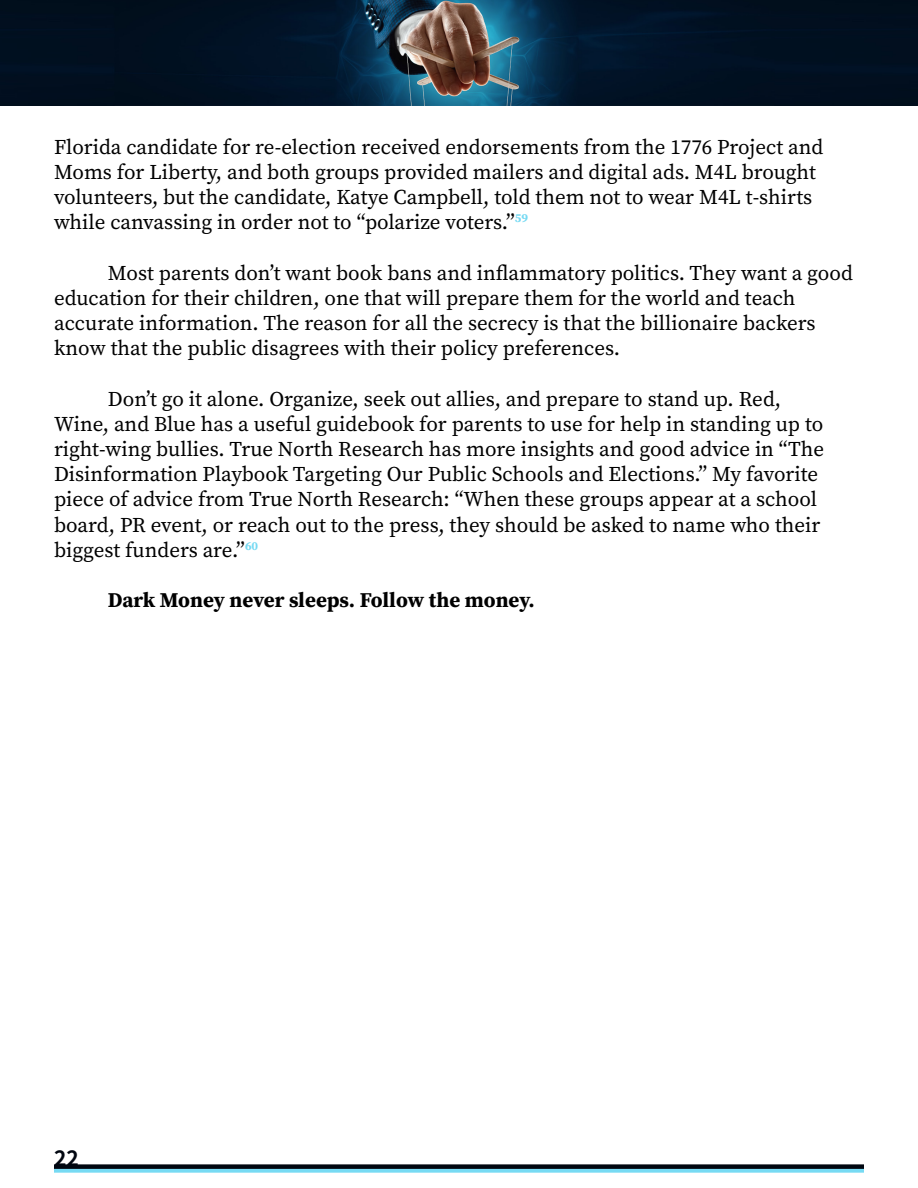
<style>
.page{position:relative;width:918px;height:1188px;background:#fff}
.page>*{position:absolute;margin:0;border:0;box-sizing:border-box;transform-origin:0 0}
.t1{font:21px/25.2px "Source Serif Pro";color:#000}
.t2{font:700 21px "Source Serif Pro";color:#000}
.t3{font:700 21px "Kinto Sans";color:#000610}
</style>
<div class="page">
<img style="left:0;top:0;width:918px;height:106px">
<div style="left:54px;top:1168px;width:810px;height:5px;background:#77daf3"></div>
<div style="left:54px;top:1164px;width:810px;height:5px;background:#000610"></div>
<p class="t1" style="left:54px;top:134px;width:771px">Florida candidate for re-election received endorsements from the 1776 Project and Moms for Liberty, and both groups provided mailers and digital ads. M4L brought volunteers, but the candidate, Katye Campbell, told them not to wear M4L t-shirts while canvassing in order not to “polarize voters.”<sup>59</sup></p>
<p class="t1" style="left:54px;top:260px;width:800px;text-indent:54px">Most parents don’t want book bans and inflammatory politics. They want a good education for their children, one that will prepare them for the world and teach accurate information. The reason for all the secrecy is that the billionaire backers know that the public disagrees with their policy preferences.</p>
<p class="t1" style="left:54px;top:386px;width:772px;text-indent:54px">Don’t go it alone. Organize, seek out allies, and prepare to stand up. Red, Wine, and Blue has a useful guidebook for parents to use for help in standing up to right-wing bullies. True North Research has more insights and good advice in “The Disinformation Playbook Targeting Our Public Schools and Elections.” My favorite piece of advice from True North Research: “When these groups appear at a school board, PR event, or reach out to the press, they should be asked to name who their biggest funders are.”<sup>60</sup></p>
<p class="t2" style="left:108px;top:586px;width:428px">Dark Money never sleeps. Follow the money.</p>
<p class="t3" style="left:54px;top:1146px;width:26px">22</p>
</div>
